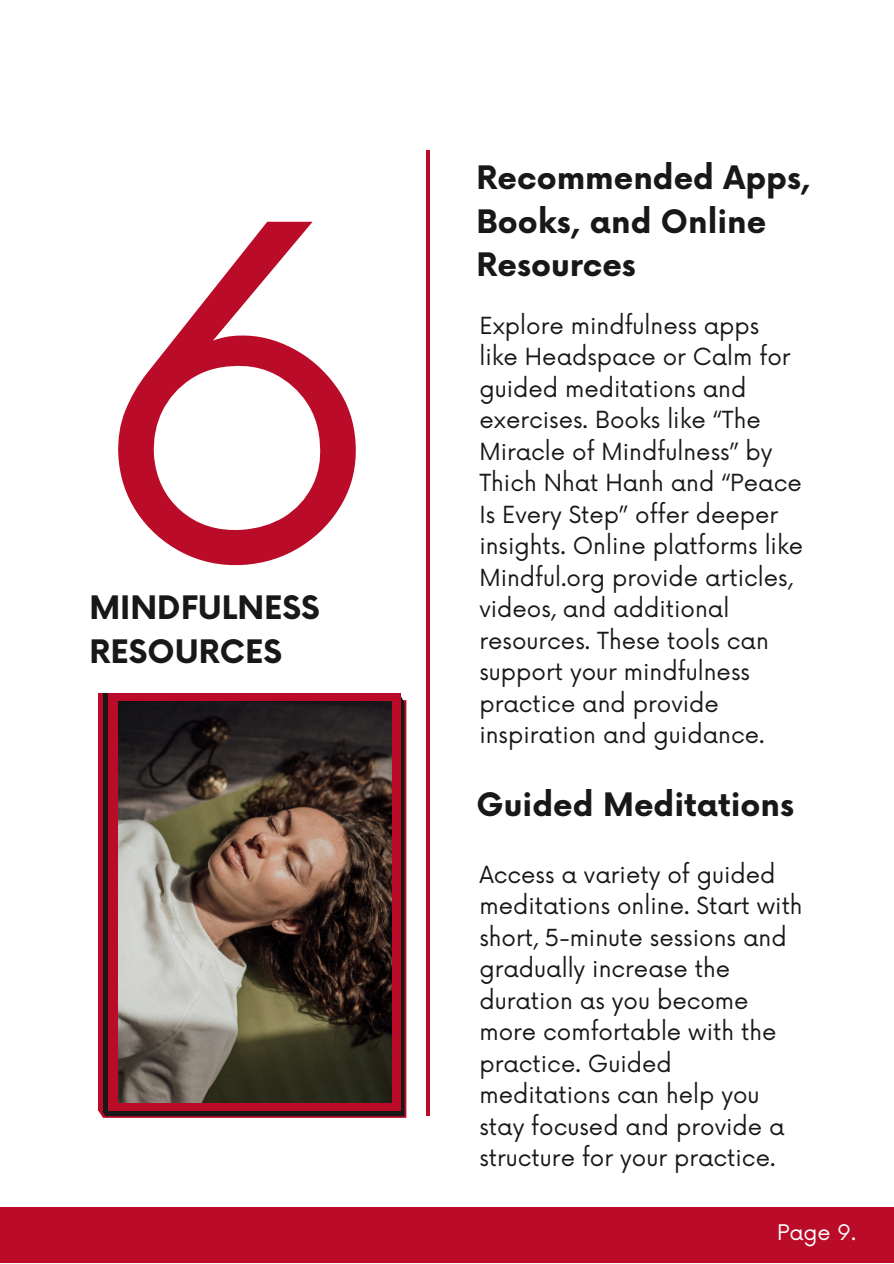
<style>
.page{position:relative;width:894px;height:1264px;background:#fff}
.page>*{position:absolute;margin:0;border:0;box-sizing:border-box;transform-origin:0 0}
.t1{font:452.85px "Now";color:#ba0c28}
.t2{font:700 31.5px/43.8px "Now";color:#191817}
.t3{font:22.95px/31.5px "Now";color:#191817}
.t4{font:21px "Now";color:#fff}
</style>
<div class="page">
<hr style="left:426px;top:150px;width:3px;height:965px;background:#ba0c28">
<svg style="left:101px;top:696px;width:303px;height:420px;background:#291719"></svg>
<div style="left:98px;top:693px;width:303px;height:417px;background:#ba0c28"></div>
<img style="left:118px;top:701px;width:273px;height:401px">
<hr style="left:104px;top:693px;width:4px;height:417px;background:#191817">
<div style="left:0;top:1207px;width:893px;height:56px;background:#ba0c28"></div>
<h1 class="t1" style="left:86px;top:145px;width:301px">6</h1>
<p class="t2" style="left:89px;top:588px;width:232px">MINDFULNESS<br>RESOURCES</p>
<p class="t2" style="left:476px;top:157px;width:335px">Recommended Apps,<br>Books, and Online<br>Resources</p>
<p class="t3" style="left:479px;top:311px;width:325px">Explore mindfulness apps like Headspace or Calm for guided meditations and exercises. Books like “The<br>Miracle of Mindfulness” by<br>Thich Nhat Hanh and “Peace<br>Is Every Step” offer deeper insights. Online platforms like<br>Mindful.org provide articles, videos, and additional resources. These tools can support your mindfulness practice and provide inspiration and guidance.</p>
<p class="t2" style="left:476px;top:784px;width:319px">Guided Meditations</p>
<h2 class="t3" style="left:479px;top:860px;width:325px">Access a variety of guided meditations online. Start with short, 5-minute sessions and gradually increase the duration as you become more comfortable with the practice. Guided meditations can help you stay focused and provide a structure for your practice.</h2>
<h2 class="t4" style="left:776px;top:1220px;width:80px">Page 9.</h2>
</div>
